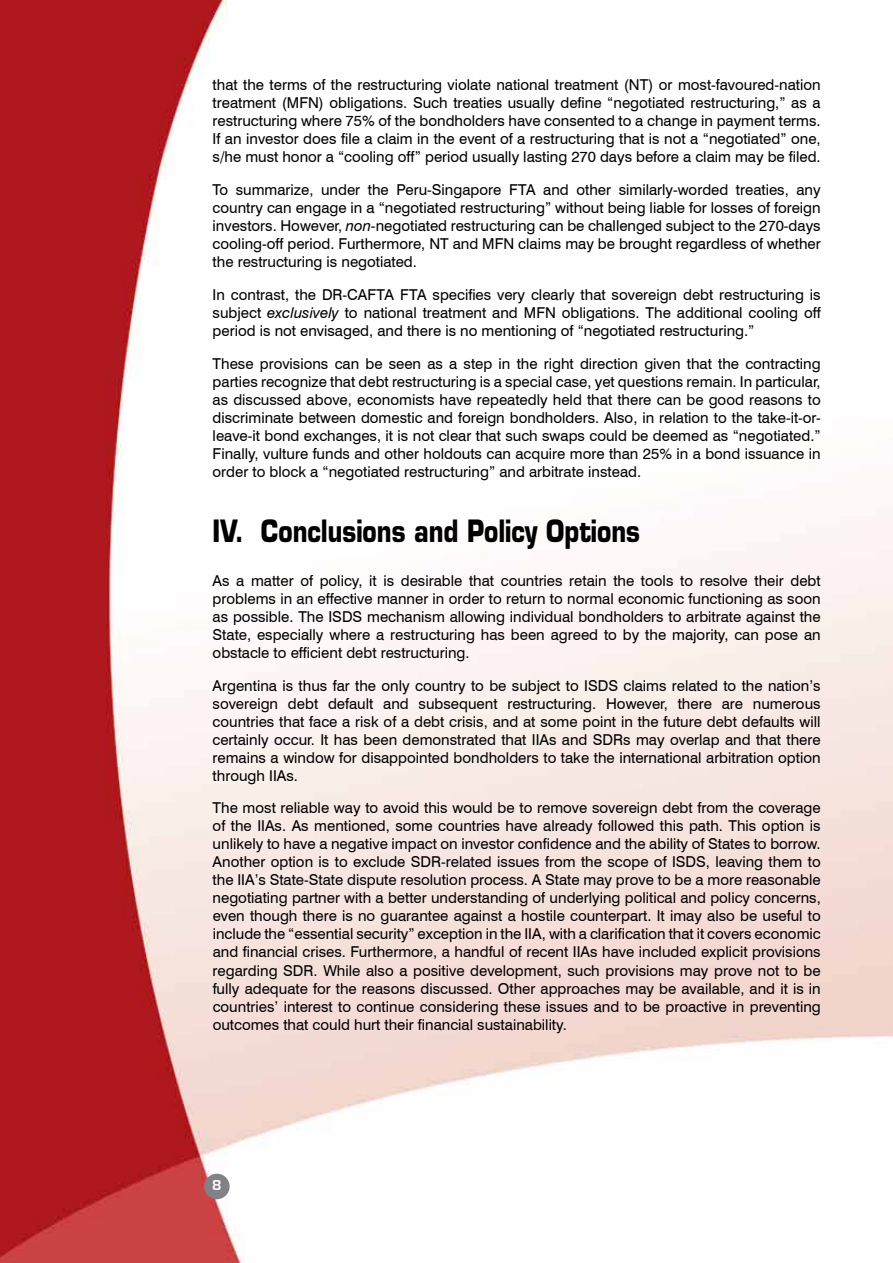
<style>
.page{position:relative;width:893px;height:1263px;background:#fff}
.page>*{position:absolute;margin:0;border:0;box-sizing:border-box;transform-origin:0 0}
.t1{font:700 30px "Eurostile LT Std";color:#000;scale:.8 1}
.t2{font:15px/18px "Swiss 721 BT";color:#000;text-align:justify}
.t3{font:700 15px "Eurostile";color:#fff}
.s1{font-style:italic}
</style>
<div class="page">
<img style="left:0;top:0;width:893px;height:1263px">
<div style="left:204px;top:1174px;width:26px;height:25px;background:#808285;border-radius:50%"></div>
<p class="t2" style="left:213px;top:76px;width:610px">that the terms of the restructuring violate national treatment (NT) or most-favoured-nation treatment (MFN) obligations. Such treaties usually define “negotiated restructuring,” as a restructuring where 75% of the bondholders have consented to a change in payment terms.<br>If an investor does file a claim in the event of a restructuring that is not a “negotiated” one, s/he must honor a “cooling off” period usually lasting 270 days before a claim may be filed.</p>
<p class="t2" style="left:213px;top:180px;width:610px">To summarize, under the Peru-Singapore FTA and other similarly-worded treaties, any country can engage in a “negotiated restructuring” without being liable for losses of foreign investors. However, <span class="s1">non-</span>negotiated restructuring can be challenged subject to the 270-days cooling-off period. Furthermore, NT and MFN claims may be brought regardless of whether the restructuring is negotiated.</p>
<p class="t2" style="left:213px;top:285px;width:610px">In contrast, the DR-CAFTA FTA specifies very clearly that sovereign debt restructuring is subject <span class="s1">exclusively</span> to national treatment and MFN obligations. The additional cooling off period is not envisaged, and there is no mentioning of “negotiated restructuring.”</p>
<p class="t2" style="left:213px;top:354px;width:610px">These provisions can be seen as a step in the right direction given that the contracting parties recognize that debt restructuring is a special case, yet questions remain. In particular, as discussed above, economists have repeatedly held that there can be good reasons to discriminate between domestic and foreign bondholders. Also, in relation to the take-it-or&shy;leave-it bond exchanges, it is not clear that such swaps could be deemed as “negotiated.” Finally, vulture funds and other holdouts can acquire more than 25% in a bond issuance in order to block a “negotiated restructuring” and arbitrate instead.</p>
<h1 class="t1" style="left:213px;top:513px;width:536px">IV. Conclusions and Policy Options</h1>
<p class="t2" style="left:213px;top:571px;width:610px">As a matter of policy, it is desirable that countries retain the tools to resolve their debt problems in an effective manner in order to return to normal economic functioning as soon as possible. The ISDS mechanism allowing individual bondholders to arbitrate against the State, especially where a restructuring has been agreed to by the majority, can pose an obstacle to efficient debt restructuring.</p>
<p class="t2" style="left:213px;top:676px;width:610px">Argentina is thus far the only country to be subject to ISDS claims related to the nation’s sovereign debt default and subsequent restructuring. However, there are numerous countries that face a risk of a debt crisis, and at some point in the future debt defaults will certainly occur. It has been demonstrated that IIAs and SDRs may overlap and that there remains a window for disappointed bondholders to take the international arbitration option through IIAs.</p>
<p class="t2" style="left:213px;top:799px;width:610px">The most reliable way to avoid this would be to remove sovereign debt from the coverage of the IIAs. As mentioned, some countries have already followed this path. This option is unlikely to have a negative impact on investor confidence and the ability of States to borrow.<br>Another option is to exclude SDR-related issues from the scope of ISDS, leaving them to the IIA’s State-State dispute resolution process. A State may prove to be a more reasonable negotiating partner with a better understanding of underlying political and policy concerns, even though there is no guarantee against a hostile counterpart. It imay also be useful to include the “essential security” exception in the IIA, with a clarification that it covers economic and financial crises. Furthermore, a handful of recent IIAs have included explicit provisions regarding SDR. While also a positive development, such provisions may prove not to be fully adequate for the reasons discussed. Other approaches may be available, and it is in countries’ interest to continue considering these issues and to be proactive in preventing outcomes that could hurt their financial sustainability.</p>
<p class="t3" style="left:212px;top:1177px;width:11px">8</p>
</div>
